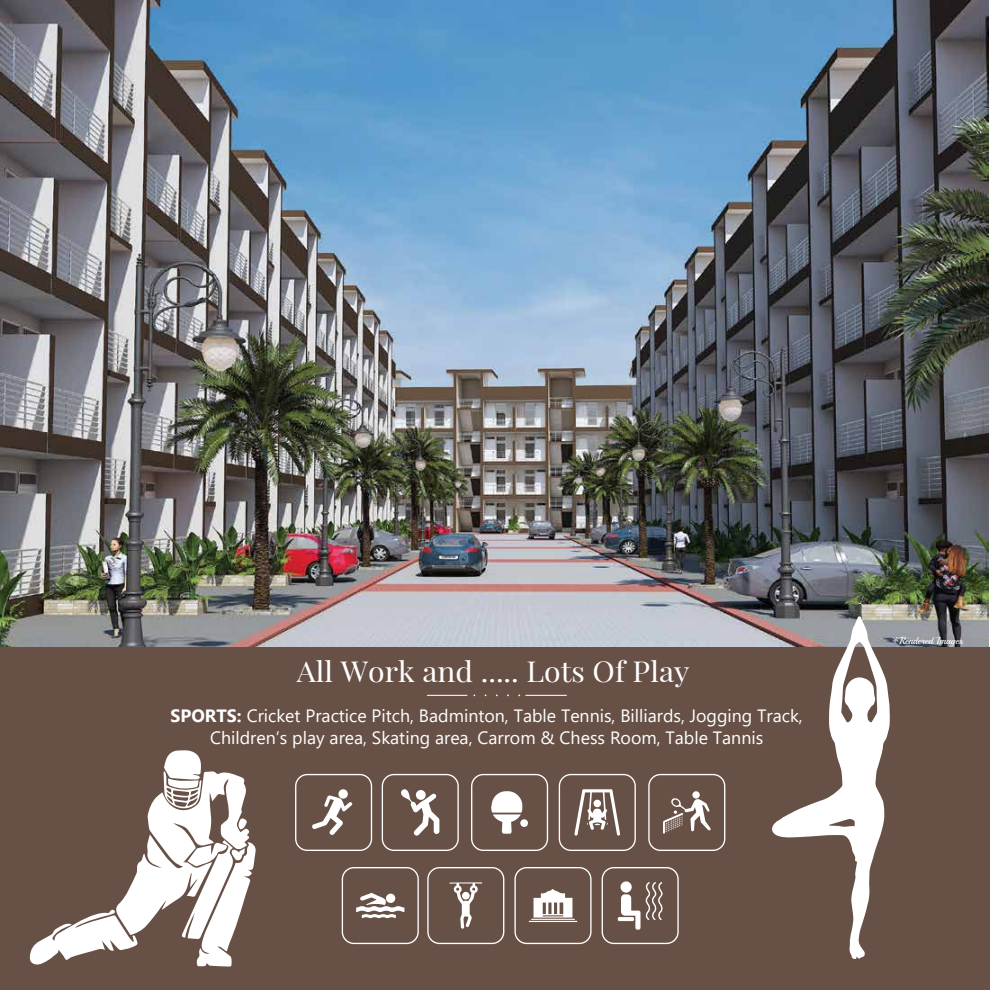
<style>
.page{position:relative;width:990px;height:990px;background:#fff}
.page>*{position:absolute;margin:0;border:0;box-sizing:border-box;transform-origin:0 0}
.t1{font:28.38px "Playfair Display";color:#fff;scale:1.07 1}
.t2{font:17.75px/21.4px "Segoe UI";color:#fff;text-align:center}
.t3{font:10.12px "Playball";color:#fff}
.s1{font-weight:700}
</style>
<div class="page">
<img style="left:0;top:0;width:988px;height:648px">
<div style="left:0;top:648px;width:990px;height:342px;background:#675147"></div>
<svg style="left:471px;top:774px;width:77px;height:77px"></svg>
<svg style="left:559px;top:774px;width:77px;height:77px"></svg>
<div style="left:593px;top:800px;width:8px;height:7px;background:#fff;border-radius:50%"></div>
<svg style="left:648px;top:774px;width:77px;height:77px"></svg>
<svg style="left:295px;top:774px;width:77px;height:77px"></svg>
<svg style="left:382px;top:774px;width:77px;height:77px"></svg>
<svg style="left:342px;top:867px;width:77px;height:77px"></svg>
<svg style="left:602px;top:867px;width:77px;height:77px"></svg>
<svg style="left:514px;top:867px;width:78px;height:77px"></svg>
<svg style="left:427px;top:867px;width:77px;height:77px"></svg>
<hr style="left:427px;top:695px;width:40px;height:1px;background:#fff">
<hr style="left:525px;top:695px;width:42px;height:1px;background:#fff">
<svg style="left:30px;top:750px;width:226px;height:217px"></svg>
<svg style="left:771px;top:616px;width:119px;height:343px"></svg>
<h1 class="t1" style="left:297px;top:653px;width:368px">All Work and ..... Lots Of Play</h1>
<p class="t2" style="left:171px;top:704px;width:634px"><span class="s1">SPORTS:</span> Cricket Practice Pitch, Badminton, Table Tennis, Billiards, Jogging Track,<br>Children’s play area, Skating area, Carrom &amp; Chess Room, Table Tannis</p>
<p class="t3" style="left:893px;top:635px;width:72px">*Rendered Images</p>
</div>
